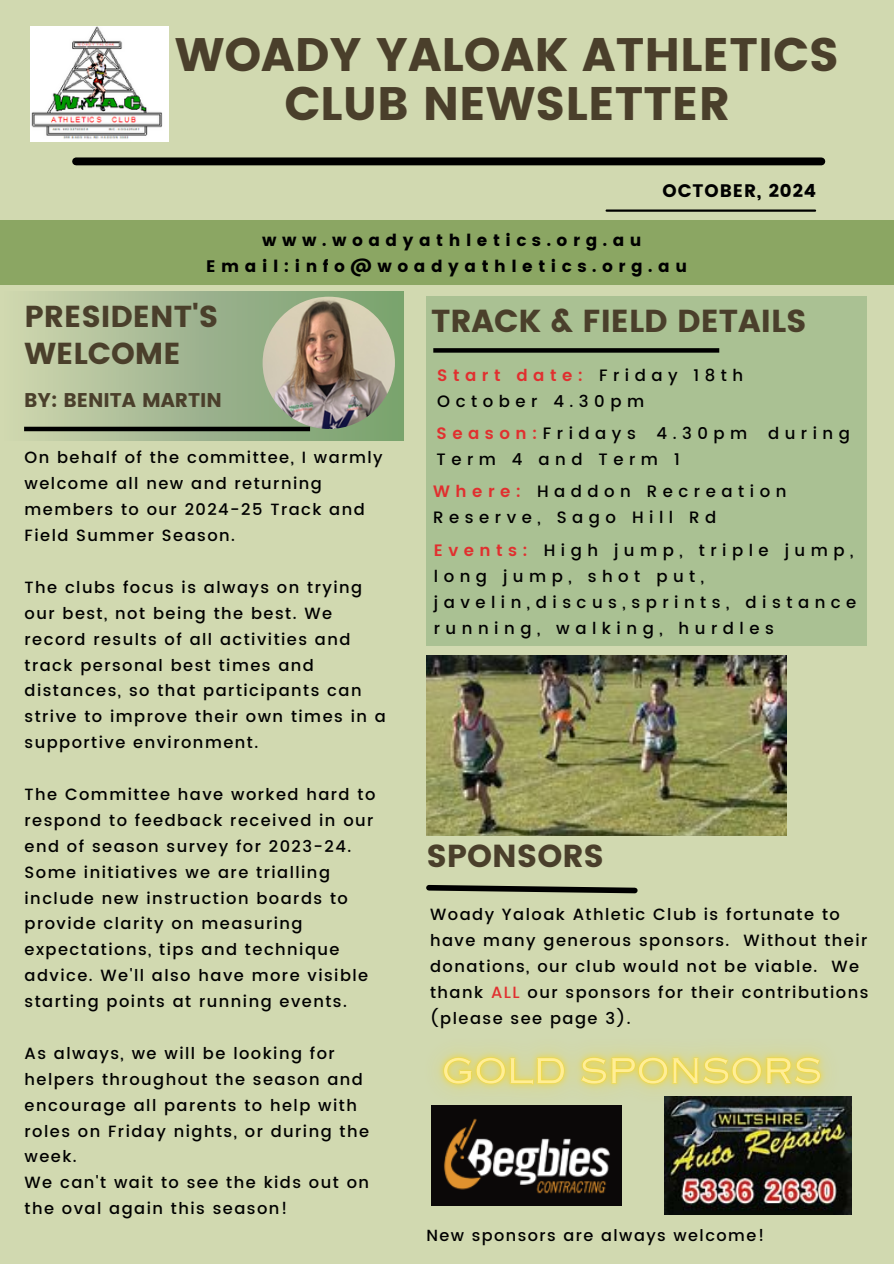
<style>
.page{position:relative;width:894px;height:1264px;background:#fff}
.page>*{position:absolute;margin:0;border:0;box-sizing:border-box;transform-origin:0 0}
.t1{font:46.95px/49.5px "Poppins";color:#4a3f2b;text-align:center}
.t2{font:31.8px "Poppins";color:#4a3f2b}
.t3{font:30.3px/37.2px "Poppins";color:#4a3f2b}
.t4{font:19.8px "Poppins";color:#4a3f2b}
.t5{font:18.15px "Poppins";letter-spacing:.05em;color:#000}
.t6{font:16.65px "Poppins";letter-spacing:.335em;color:#000}
.t7{font:500 16.5px/25.8px "Poppins";letter-spacing:.335em;color:#000}
.t8{font:600 16.5px "Poppins";letter-spacing:.335em;color:#e12f2f}
.t9{font:500 16.2px/25.8px "Poppins";letter-spacing:.09em;color:#000}
.t10{font:500 16.05px "Poppins";letter-spacing:.09em;color:#000}
.s1{font-weight:600;color:#e12f2f}
.s2{font-weight:500;color:#000}
.s3{color:#e12f2f}
</style>
<div class="page">
<div style="left:0;top:0;width:893px;height:1263px;background:#d1d9b0"></div>
<div style="left:2px;top:291px;width:401px;height:149px;background:linear-gradient(to right,#cbd1af,#749c6d)"></div>
<img style="left:262px;top:297px;width:133px;height:132px;border-radius:50%">
<div style="left:426px;top:297px;width:441px;height:349px;background:#aac193"></div>
<hr style="left:606px;top:209px;width:208px;height:3px;background:#000">
<div style="left:0;top:220px;width:893px;height:64px;background:#8ba663"></div>
<div style="left:76px;top:157px;width:745px;height:8px;background:#000"></div>
<img style="left:30px;top:27px;width:139px;height:115px">
<svg style="left:433px;top:348px;width:286px;height:4px"></svg>
<hr style="left:24px;top:427px;width:286px;height:4px;background:#000">
<svg style="left:426px;top:884px;width:212px;height:10px"></svg>
<div style="left:431px;top:1105px;width:190px;height:100px;background:#0b0808"></div>
<img style="left:444px;top:1133px;width:166px;height:61px">
<img style="left:426px;top:655px;width:360px;height:180px">
<img style="left:664px;top:1133px;width:187px;height:80px">
<img style="left:437px;top:1050px;width:415px;height:83px">
<p class="t1" style="left:175px;top:30px;width:665px">WOADY YALOAK ATHLETICS<br>CLUB NEWSLETTER</p>
<h4 class="t5" style="left:662px;top:180px;width:155px">OCTOBER, 2024</h4>
<h5 class="t6" style="left:262px;top:230px;width:381px">www.woadyathletics.org.au</h5>
<h2 class="t6" style="left:206px;top:256px;width:482px">Email:info@woadyathletics.org.au</h2>
<p class="t3" style="left:25px;top:297px;width:195px">PRESIDENT'S<br>WELCOME</p>
<p class="t4" style="left:24px;top:389px;width:199px">BY: BENITA MARTIN</p>
<p class="t9" style="left:25px;top:445px;width:359px">On behalf of the committee, I warmly welcome all new and returning members to our 2024-25 Track and<br>Field Summer Season.</p>
<p class="t9" style="left:25px;top:574px;width:362px">The clubs focus is always on trying our best, not being the best. We record results of all activities and track personal best times and distances, so that participants can strive to improve their own times in a supportive environment.</p>
<p class="t9" style="left:25px;top:781px;width:352px">The Committee have worked hard to respond to feedback received in our end of season survey for 2023-24.<br>Some initiatives we are trialling include new instruction boards to provide clarity on measuring expectations, tips and technique advice. We'll also have more visible starting points at running events.</p>
<p class="t9" style="left:25px;top:1040px;width:346px">As always, we will be looking for helpers throughout the season and encourage all parents to help with roles on Friday nights, or during the week.</p>
<p class="t9" style="left:25px;top:1169px;width:346px">We can't wait to see the kids out on the oval again this season!</p>
<p class="t2" style="left:431px;top:302px;width:377px">TRACK &amp; FIELD DETAILS</p>
<p class="t7" style="left:437px;top:363px;width:307px"><span class="s1">Start date:</span> Friday 18th<br>October 4.30pm</p>
<p class="t8" style="left:436px;top:424px;width:201px">Season:<span class="s2">Fridays</span></p>
<p class="t7" style="left:656px;top:420px;width:92px">4.30pm</p>
<p class="t7" style="left:767px;top:420px;width:83px">during</p>
<p class="t7" style="left:436px;top:446px;width:245px">Term 4 and Term 1</p>
<p class="t7" style="left:433px;top:478px;width:354px"><span class="s1">Where:</span> Haddon Recreation<br>Reserve, Sago Hill Rd</p>
<h2 class="t7" style="left:433px;top:537px;width:424px"><span class="s1">Events:</span> High jump, triple jump, long jump, shot put, javelin,discus,sprints, distance running, walking, hurdles</h2>
<p class="t2" style="left:426px;top:837px;width:179px">SPONSORS</p>
<p class="t9" style="left:430px;top:901px;width:439px">Woady Yaloak Athletic Club is fortunate to have many generous sponsors. Without their donations, our club would not be viable. We thank <span class="s3">ALL</span> our sponsors for their contributions (please see page 3).</p>
<p class="t10" style="left:426px;top:1225px;width:339px">New sponsors are always welcome!</p>
</div>
